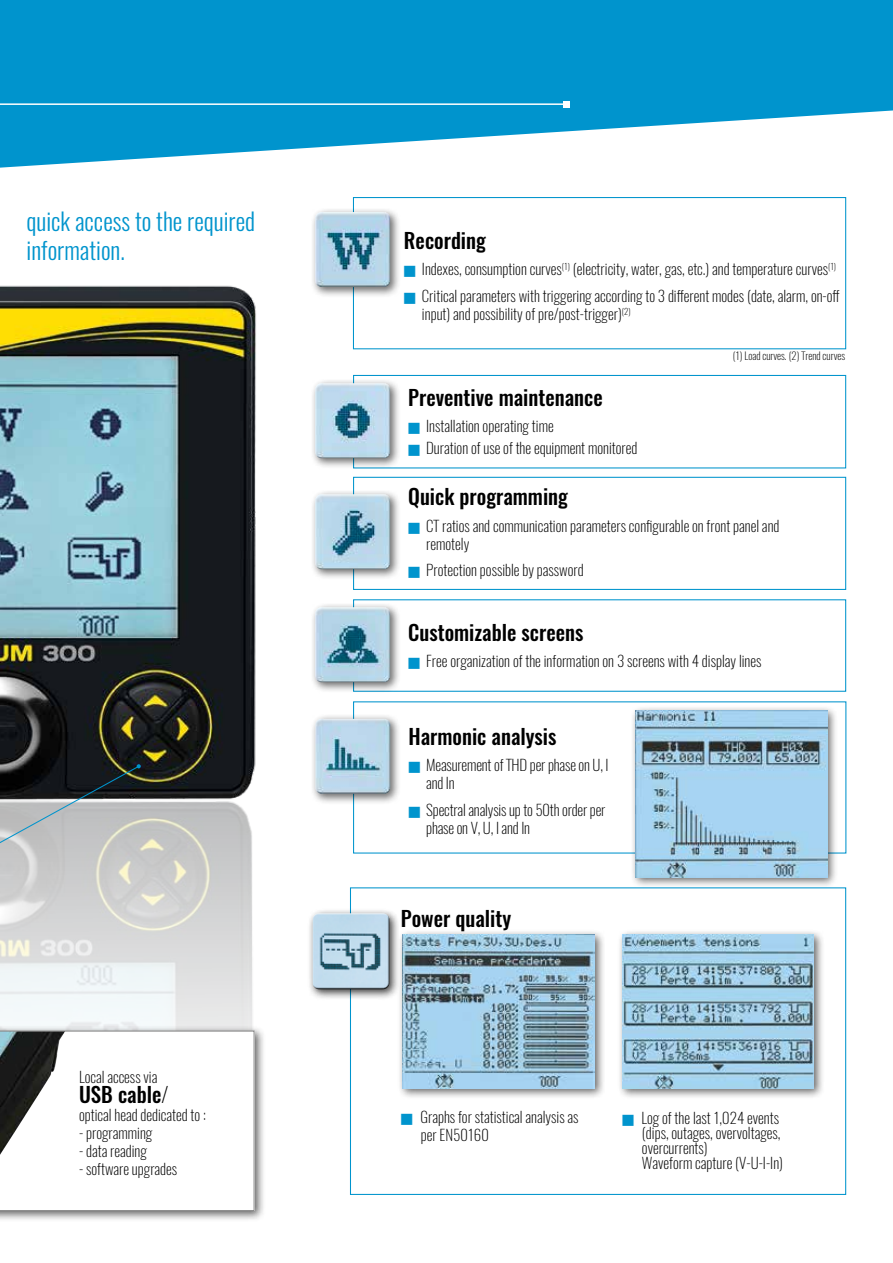
<style>
.page{position:relative;width:893px;height:1263px;background:#fff}
.page>*{position:absolute;margin:0;border:0;box-sizing:border-box;transform-origin:0 0}
.t1{font:300 24px/28.8px "Oswald";color:#0094cd}
.t2{font:500 21px "Oswald";color:#000}
.t3{font:200 15px/18px "Oswald";color:#000}
.t4{font:200 10.5px "Oswald";color:#000}
.s1{font-weight:200}
</style>
<div class="page">
<img style="left:0;top:810px;width:253px;height:215px">
<img style="left:0;top:285px;width:256px;height:525px">
<svg style="left:0;top:0;width:893px;height:168px;fill:#0094cd"></svg>
<div style="left:353px;top:375px;width:493px;height:93px;border:1px solid #0094cd"></div>
<div style="left:310px;top:378px;width:91px;height:91px;background:#000;opacity:.6"></div>
<img style="left:315px;top:383px;width:75px;height:75px">
<div style="left:353px;top:477px;width:493px;height:113px;border:1px solid #0094cd"></div>
<div style="left:310px;top:489px;width:91px;height:91px;background:#000;opacity:.6"></div>
<img style="left:315px;top:494px;width:75px;height:75px">
<div style="left:0;top:1025px;width:266px;height:197px;background:#000;opacity:.6"></div>
<svg style="left:0;top:1030px;width:255px;height:181px"></svg>
<div style="left:631px;top:706px;width:207px;height:183px;background:#000;opacity:.6"></div>
<img style="left:636px;top:711px;width:191px;height:166px">
<div style="left:310px;top:714px;width:92px;height:91px;background:#000;opacity:.6"></div>
<img style="left:315px;top:719px;width:75px;height:75px">
<div style="left:353px;top:197px;width:493px;height:152px;border:1px solid #0094cd"></div>
<div style="left:310px;top:207px;width:91px;height:91px;background:#000;opacity:.6"></div>
<img style="left:315px;top:212px;width:75px;height:75px">
<div style="left:353px;top:599px;width:493px;height:93px;border:1px solid #0094cd"></div>
<div style="left:310px;top:602px;width:91px;height:91px;background:#000;opacity:.6"></div>
<img style="left:315px;top:607px;width:75px;height:75px">
<svg style="left:0;top:764px;width:141px;height:165px;background:#a4a6a6"></svg>
<div style="left:617px;top:929px;width:208px;height:171px;background:#000;opacity:.6"></div>
<img style="left:622px;top:935px;width:192px;height:154px">
<div style="left:397px;top:929px;width:208px;height:171px;background:#000;opacity:.6"></div>
<img style="left:403px;top:935px;width:191px;height:154px">
<div style="left:307px;top:908px;width:94px;height:92px;background:#000;opacity:.75"></div>
<svg style="left:312px;top:912px;width:78px;height:3px"></svg>
<svg style="left:312px;top:915px;width:78px;height:75px;background:#a4c0d1"></svg>
<hr style="left:0;top:103px;width:567px;height:2px;background:#fff">
<svg style="left:564px;top:101px;width:6px;height:6px"></svg>
<h1 class="t1" style="left:27px;top:207px;width:230px">quick access to the required information.</h1>
<p class="t3" style="left:79px;top:1067px;width:80px">Local access via</p>
<h2 class="t2" style="left:79px;top:1079px;width:91px">USB cable<span class="s1">/</span></h2>
<p class="t3" style="left:79px;top:1105px;width:128px">optical head dedicated to :</p>
<p class="t3" style="left:79px;top:1123px;width:75px">- programming</p>
<p class="t3" style="left:79px;top:1141px;width:69px">- data reading</p>
<p class="t3" style="left:79px;top:1159px;width:100px">- software upgrades</p>
<h2 class="t2" style="left:404px;top:226px;width:83px">Recording</h2>
<p class="t3" style="left:422px;top:256px;width:419px;line-height:26.5px">Indexes, consumption curves<sup>(1)</sup> (electricity, water, gas, etc.) and temperature curves<sup>(1)<br></sup>Critical parameters with triggering according to 3 different modes (date, alarm, on-off</p>
<p class="t3" style="left:422px;top:305px;width:210px">input) and possibility of pre/post-trigger)<sup>(2)</sup></p>
<p class="t4" style="left:733px;top:349px;width:114px">(1) Load curves. (2) Trend curves</p>
<h2 class="t2" style="left:408px;top:382px;width:196px">Preventive maintenance</h2>
<p class="t3" style="left:426px;top:415px;width:213px;line-height:22.2px">Installation operating time<br>Duration of use of the equipment monitored</p>
<h2 class="t2" style="left:408px;top:482px;width:161px">Quick programming</h2>
<p class="t3" style="left:426px;top:516px;width:355px">CT ratios and communication parameters configurable on front panel and remotely</p>
<p class="t3" style="left:426px;top:561px;width:159px">Protection possible by password</p>
<h2 class="t2" style="left:408px;top:618px;width:177px">Customizable screens</h2>
<p class="t3" style="left:426px;top:652px;width:337px">Free organization of the information on 3 screens with 4 display lines</p>
<h2 class="t2" style="left:408px;top:721px;width:150px">Harmonic analysis</h2>
<p class="t3" style="left:426px;top:756px;width:184px">Measurement of THD per phase on U, I and In</p>
<p class="t3" style="left:426px;top:800px;width:181px">Spectral analysis up to 50th order per phase on V, U, I and In</p>
<h2 class="t2" style="left:401px;top:904px;width:112px">Power quality</h2>
<p class="t3" style="left:420px;top:1108px;width:160px">Graphs for statistical analysis as per EN50160</p>
<p class="t3" style="left:642px;top:1110px;width:143px;line-height:15px">Log of the last 1,024 events (dips, outages, overvoltages, overcurrents)<br>Waveform capture (V-U-I-In)</p>
</div>
